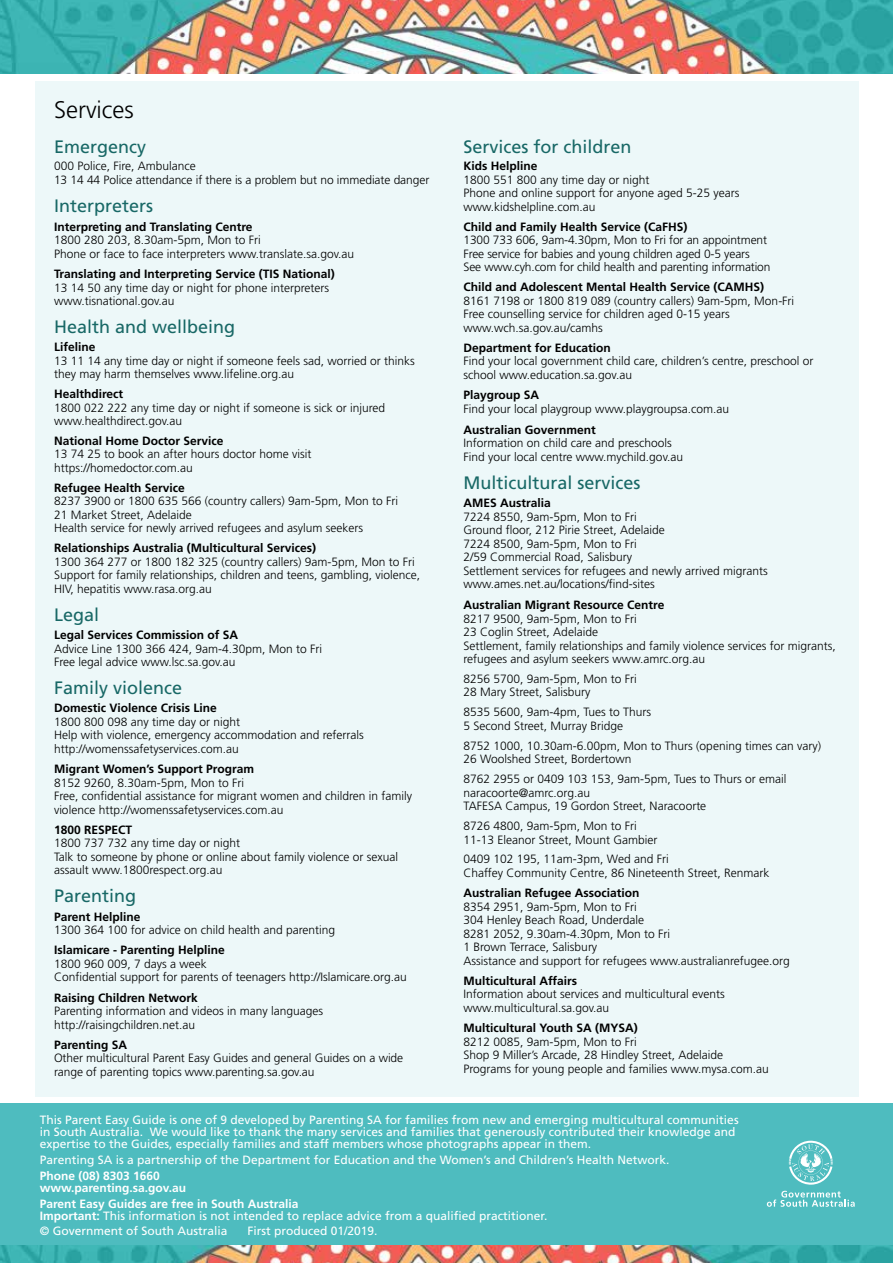
<style>
.page{position:relative;width:893px;height:1263px;background:#fff}
.page>*{position:absolute;margin:0;border:0;box-sizing:border-box;transform-origin:0 0}
.t1{font:300 24px "Frutiger";color:#000}
.t2{font:18px "Frutiger";color:#186866}
.t3{font:300 12px/13.5px "Frutiger";color:#000}
.t4{font:700 12px "Frutiger";color:#000}
.t5{font:12px/12px "Frutiger";color:#fff}
.t6{font:700 12px/12px "Frutiger";color:#fff}
.s1{font-weight:700}
</style>
<div class="page">
<img style="left:0;top:0;width:893px;height:74px">
<div style="left:0;top:1104px;width:893px;height:159px;background:#4ebcbf"></div>
<svg style="left:767px;top:1191px;width:88px;height:16px"></svg>
<svg style="left:789px;top:1141px;width:44px;height:44px"></svg>
<img style="left:0;top:1245px;width:893px;height:18px">
<div style="left:35px;top:81px;width:823px;height:1016px;background:#edf8f9"></div>
<h1 class="t1" style="left:54px;top:96px;width:81px">Services</h1>
<h2 class="t2" style="left:54px;top:136px;width:94px">Emergency</h2>
<p class="t3" style="left:54px;top:160px;width:377px">000 Police, Fire, Ambulance<br>13 14 44 Police attendance if there is a problem but no immediate danger</p>
<h2 class="t2" style="left:54px;top:195px;width:101px">Interpreters</h2>
<p class="t4" style="left:54px;top:219px;width:200px">Interpreting and Translating Centre</p>
<p class="t3" style="left:54px;top:233px;width:302px">1800 280 203, 8.30am-5pm, Mon to Fri<br>Phone or face to face interpreters www.translate.sa.gov.au</p>
<p class="t4" style="left:54px;top:267px;width:282px">Translating and Interpreting Service (TIS National)</p>
<p class="t3" style="left:54px;top:281px;width:277px">13 14 50 any time day or night for phone interpreters www.tisnational.gov.au</p>
<h2 class="t2" style="left:54px;top:316px;width:183px">Health and wellbeing</h2>
<p class="t4" style="left:54px;top:340px;width:43px">Lifeline</p>
<p class="t3" style="left:54px;top:354px;width:362px">13 11 14 any time day or night if someone feels sad, worried or thinks they may harm themselves www.lifeline.org.au</p>
<p class="t4" style="left:54px;top:387px;width:71px">Healthdirect</p>
<p class="t3" style="left:54px;top:401px;width:333px">1800 022 222 any time day or night if someone is sick or injured www.healthdirect.gov.au</p>
<p class="t4" style="left:54px;top:434px;width:171px">National Home Doctor Service</p>
<p class="t3" style="left:54px;top:447px;width:259px">13 74 25 to book an after hours doctor home visit https://homedoctor.com.au</p>
<p class="t4" style="left:54px;top:480px;width:132px">Refugee Health Service</p>
<p class="t3" style="left:54px;top:494px;width:346px">8237 3900 or 1800 635 566 (country callers) 9am-5pm, Mon to Fri<br>21 Market Street, Adelaide<br>Health service for newly arrived refugees and asylum seekers</p>
<p class="t4" style="left:54px;top:541px;width:264px">Relationships Australia (Multicultural Services)</p>
<p class="t3" style="left:54px;top:555px;width:368px">1300 364 277 or 1800 182 325 (country callers) 9am-5pm, Mon to Fri<br>Support for family relationships, children and teens, gambling, violence,<br>HIV, hepatitis www.rasa.org.au</p>
<h2 class="t2" style="left:54px;top:604px;width:47px">Legal</h2>
<p class="t4" style="left:54px;top:628px;width:186px">Legal Services Commission of SA</p>
<p class="t3" style="left:54px;top:642px;width:270px">Advice Line 1300 366 424, 9am-4.30pm, Mon to Fri<br>Free legal advice www.lsc.sa.gov.au</p>
<h2 class="t2" style="left:54px;top:677px;width:130px">Family violence</h2>
<p class="t4" style="left:54px;top:701px;width:164px">Domestic Violence Crisis Line</p>
<p class="t3" style="left:54px;top:715px;width:311px">1800 800 098 any time day or night<br>Help with violence, emergency accommodation and referrals http://womenssafetyservices.com.au</p>
<p class="t4" style="left:54px;top:762px;width:202px">Migrant Women’s Support Program</p>
<p class="t3" style="left:54px;top:776px;width:360px">8152 9260, 8.30am-5pm, Mon to Fri<br>Free, confidential assistance for migrant women and children in family violence http://womenssafetyservices.com.au</p>
<p class="t4" style="left:54px;top:823px;width:80px">1800 RESPECT</p>
<p class="t3" style="left:54px;top:836px;width:346px">1800 737 732 any time day or night<br>Talk to someone by phone or online about family violence or sexual assault www.1800respect.org.au</p>
<h2 class="t2" style="left:54px;top:885px;width:84px">Parenting</h2>
<p class="t4" style="left:54px;top:909px;width:88px">Parent Helpline</p>
<p class="t3" style="left:54px;top:923px;width:283px">1300 364 100 for advice on child health and parenting</p>
<p class="t4" style="left:54px;top:943px;width:172px">Islamicare - Parenting Helpline</p>
<p class="t3" style="left:54px;top:957px;width:354px">1800 960 009, 7 days a week<br>Confidential support for parents of teenagers http://Islamicare.org.au</p>
<p class="t4" style="left:54px;top:990px;width:145px">Raising Children Network</p>
<p class="t3" style="left:54px;top:1004px;width:271px">Parenting information and videos in many languages http://raisingchildren.net.au</p>
<p class="t4" style="left:54px;top:1037px;width:75px">Parenting SA</p>
<p class="t3" style="left:54px;top:1051px;width:351px">Other multicultural Parent Easy Guides and general Guides on a wide range of parenting topics www.parenting.sa.gov.au</p>
<h2 class="t2" style="left:463px;top:136px;width:170px">Services for children</h2>
<p class="t4" style="left:463px;top:159px;width:76px">Kids Helpline</p>
<p class="t3" style="left:463px;top:173px;width:278px">1800 551 800 any time day or night<br>Phone and online support for anyone aged 5-25 years www.kidshelpline.com.au</p>
<p class="t4" style="left:463px;top:220px;width:226px">Child and Family Health Service (CaFHS)</p>
<p class="t3" style="left:463px;top:233px;width:308px">1300 733 606, 9am-4.30pm, Mon to Fri for an appointment<br>Free service for babies and young children aged 0-5 years<br>See www.cyh.com for child health and parenting information</p>
<p class="t4" style="left:463px;top:280px;width:302px">Child and Adolescent Mental Health Service (CAMHS)</p>
<p class="t3" style="left:463px;top:294px;width:332px">8161 7198 or 1800 819 089 (country callers) 9am-5pm, Mon-Fri<br>Free counselling service for children aged 0-15 years www.wch.sa.gov.au/camhs</p>
<p class="t4" style="left:463px;top:340px;width:149px">Department for Education</p>
<p class="t3" style="left:463px;top:354px;width:352px">Find your local government child care, children’s centre, preschool or school www.education.sa.gov.au</p>
<p class="t4" style="left:463px;top:388px;width:77px">Playgroup SA</p>
<p class="t3" style="left:463px;top:402px;width:267px">Find your local playgroup www.playgroupsa.com.au</p>
<p class="t4" style="left:463px;top:422px;width:134px">Australian Government</p>
<p class="t3" style="left:463px;top:436px;width:221px">Information on child care and preschools<br>Find your local centre www.mychild.gov.au</p>
<h2 class="t2" style="left:463px;top:472px;width:179px">Multicultural services</h2>
<p class="t4" style="left:463px;top:496px;width:89px">AMES Australia</p>
<p class="t3" style="left:463px;top:510px;width:306px">7224 8550, 9am-5pm, Mon to Fri<br>Ground floor, 212 Pirie Street, Adelaide<br>7224 8500, 9am-5pm, Mon to Fri<br>2/59 Commercial Road, Salisbury<br>Settlement services for refugees and newly arrived migrants www.ames.net.au/locations/find-sites</p>
<p class="t4" style="left:463px;top:598px;width:202px">Australian Migrant Resource Centre</p>
<p class="t3" style="left:463px;top:612px;width:374px">8217 9500, 9am-5pm, Mon to Fri<br>23 Coglin Street, Adelaide<br>Settlement, family relationships and family violence services for migrants, refugees and asylum seekers www.amrc.org.au</p>
<p class="t3" style="left:463px;top:672px;width:175px">8256 5700, 9am-5pm, Mon to Fri<br>28 Mary Street, Salisbury</p>
<p class="t3" style="left:463px;top:705px;width:189px">8535 5600, 9am-4pm, Tues to Thurs<br>5 Second Street, Murray Bridge</p>
<p class="t3" style="left:463px;top:739px;width:359px">8752 1000, 10.30am-6.00pm, Mon to Thurs (opening times can vary)<br>26 Woolshed Street, Bordertown</p>
<p class="t3" style="left:463px;top:772px;width:325px">8762 2955 or 0409 103 153, 9am-5pm, Tues to Thurs or email naracoorte@amrc.org.au<br>TAFESA Campus, 19 Gordon Street, Naracoorte</p>
<p class="t3" style="left:463px;top:819px;width:195px">8726 4800, 9am-5pm, Mon to Fri<br>11-13 Eleanor Street, Mount Gambier</p>
<p class="t3" style="left:463px;top:852px;width:308px">0409 102 195, 11am-3pm, Wed and Fri<br>Chaffey Community Centre, 86 Nineteenth Street, Renmark</p>
<p class="t4" style="left:463px;top:886px;width:178px">Australian Refugee Association</p>
<p class="t3" style="left:463px;top:900px;width:328px">8354 2951, 9am-5pm, Mon to Fri<br>304 Henley Beach Road, Underdale<br>8281 2052, 9.30am-4.30pm, Mon to Fri<br>1 Brown Terrace, Salisbury<br>Assistance and support for refugees www.australianrefugee.org</p>
<p class="t4" style="left:463px;top:974px;width:115px">Multicultural Affairs</p>
<p class="t3" style="left:463px;top:987px;width:263px">Information about services and multicultural events www.multicultural.sa.gov.au</p>
<p class="t4" style="left:463px;top:1021px;width:176px">Multicultural Youth SA (MYSA)</p>
<p class="t3" style="left:463px;top:1035px;width:307px">8212 0085, 9am-5pm, Mon to Fri<br>Shop 9 Miller’s Arcade, 28 Hindley Street, Adelaide<br>Programs for young people and families www.mysa.com.au</p>
<p class="t5" style="left:40px;top:1113px;width:700px">This Parent Easy Guide is one of 9 developed by Parenting SA for families from new and emerging multicultural communities in South Australia. We would like to thank the many services and families that generously contributed their knowledge and expertise to the Guides, especially families and staff members whose photographs appear in them.</p>
<p class="t5" style="left:40px;top:1154px;width:631px">Parenting SA is a partnership of the Department for Education and the Women’s and Children’s Health Network.</p>
<p class="t6" style="left:40px;top:1170px;width:148px">Phone (08) 8303 1660 www.parenting.sa.gov.au</p>
<p class="t5" style="left:40px;top:1198px;width:509px"><span class="s1">Parent Easy Guides are free in South Australia<br>Important:</span> This information is not intended to replace advice from a qualified practitioner.</p>
<p class="t5" style="left:40px;top:1224px;width:189px">© Government of South Australia</p>
<p class="t5" style="left:247px;top:1224px;width:132px">First produced 01/2019.</p>
</div>
